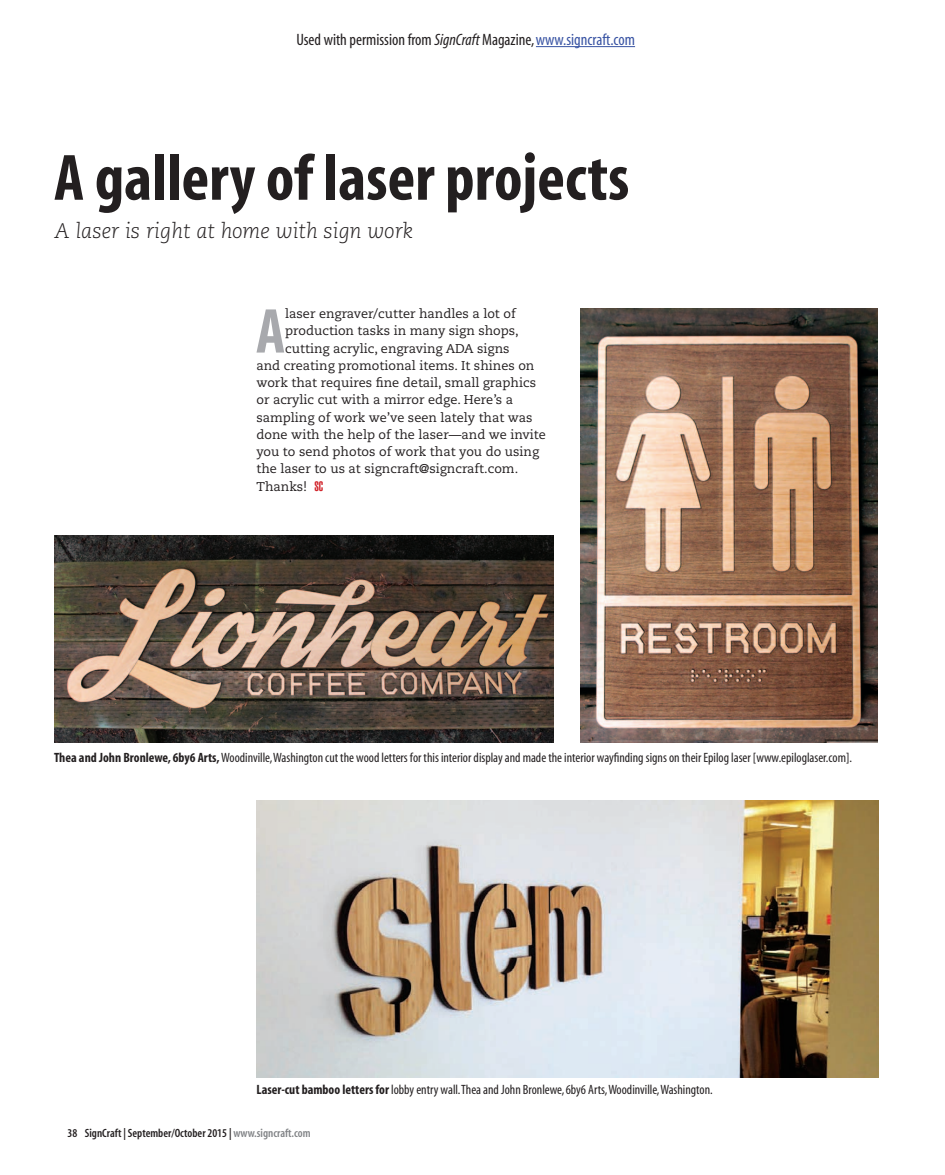
<style>
.page{position:relative;width:945px;height:1175px;background:#fff}
.page>*{position:absolute;margin:0;border:0;box-sizing:border-box;transform-origin:0 0}
.t1{font:700 condensed 66px "Myriad";color:#231f20}
.t2{font:700 condensed 63.9px "Myriad";color:#a8a9ad}
.t3{font:italic 300 21px "Caecilia";color:#231f20}
.t4{font:condensed 16.5px "Myriad";color:#231f20}
.t5{font:condensed 13.5px "Myriad";color:#231f20}
.t6{font:12.75px "Caecilia";color:#231f20}
.t7{font:600 condensed 12px "Myriad";color:#231f20}
.s1{font-style:italic}
.s2{color:#3853a3}
.s3{font-family:"Helvetica";font-weight:900;font-stretch:extra-condensed;font-size:13.5px;color:#d1232a}
.s4{font-weight:700}
.s5{color:#808285}
</style>
<div class="page">
<img style="left:580px;top:309px;width:298px;height:433px">
<img style="left:54px;top:535px;width:500px;height:207px">
<img style="left:256px;top:801px;width:623px;height:276px">
<hr style="left:536px;top:46px;width:99px;height:1px;background:#3853a3">
<p class="t4" style="left:296px;top:31px;width:340px">Used with permission from <span class="s1">SignCraft</span> Magazine, <span class="s2">www.signcraft.com</span></p>
<h1 class="t1" style="left:54px;top:145px;width:577px">A gallery of laser projects</h1>
<h3 class="t3" style="left:54px;top:219px;width:361px">A laser is right at home with sign work</h3>
<h2 class="t2" style="left:256px;top:299px;width:31px">A</h2>
<p class="t6" style="left:285px;top:306px;width:232px">laser engraver/cutter handles a lot of</p>
<p class="t6" style="left:285px;top:323px;width:235px">production tasks in many sign shops,</p>
<p class="t6" style="left:285px;top:341px;width:226px">cutting acrylic, engraving ADA signs</p>
<p class="t6" style="left:257px;top:358px;width:279px">and creating promotional items. It shines on</p>
<p class="t6" style="left:257px;top:375px;width:281px">work that requires fine detail, small graphics</p>
<p class="t6" style="left:257px;top:392px;width:258px">or acrylic cut with a mirror edge. Here’s a</p>
<p class="t6" style="left:257px;top:410px;width:278px">sampling of work we’ve seen lately that was</p>
<p class="t6" style="left:257px;top:427px;width:291px">done with the help of the laser—and we invite</p>
<p class="t6" style="left:257px;top:444px;width:284px">you to send photos of work that you do using</p>
<p class="t6" style="left:257px;top:461px;width:263px">the laser to us at signcraft@signcraft.com.</p>
<p class="t6" style="left:257px;top:479px;width:68px">Thanks! <span class="s3">SC</span></p>
<p class="t5" style="left:54px;top:750px;width:800px"><span class="s4">Thea and John Bronlewe, 6by6 Arts,</span> Woodinville, Washington cut the wood letters for this interior display and made the interior wayfinding signs on their Epilog laser [www.epiloglaser.com].</p>
<p class="t5" style="left:256px;top:1083px;width:458px"><span class="s4">Laser-cut bamboo letters for</span> lobby entry wall.Thea and John Bronlewe, 6by6 Arts, Woodinville, Washington.</p>
<p class="t7" style="left:68px;top:1127px;width:245px">38 SignCraft | September/October 2015 | <span class="s5">www.signcraft.com</span></p>
</div>
